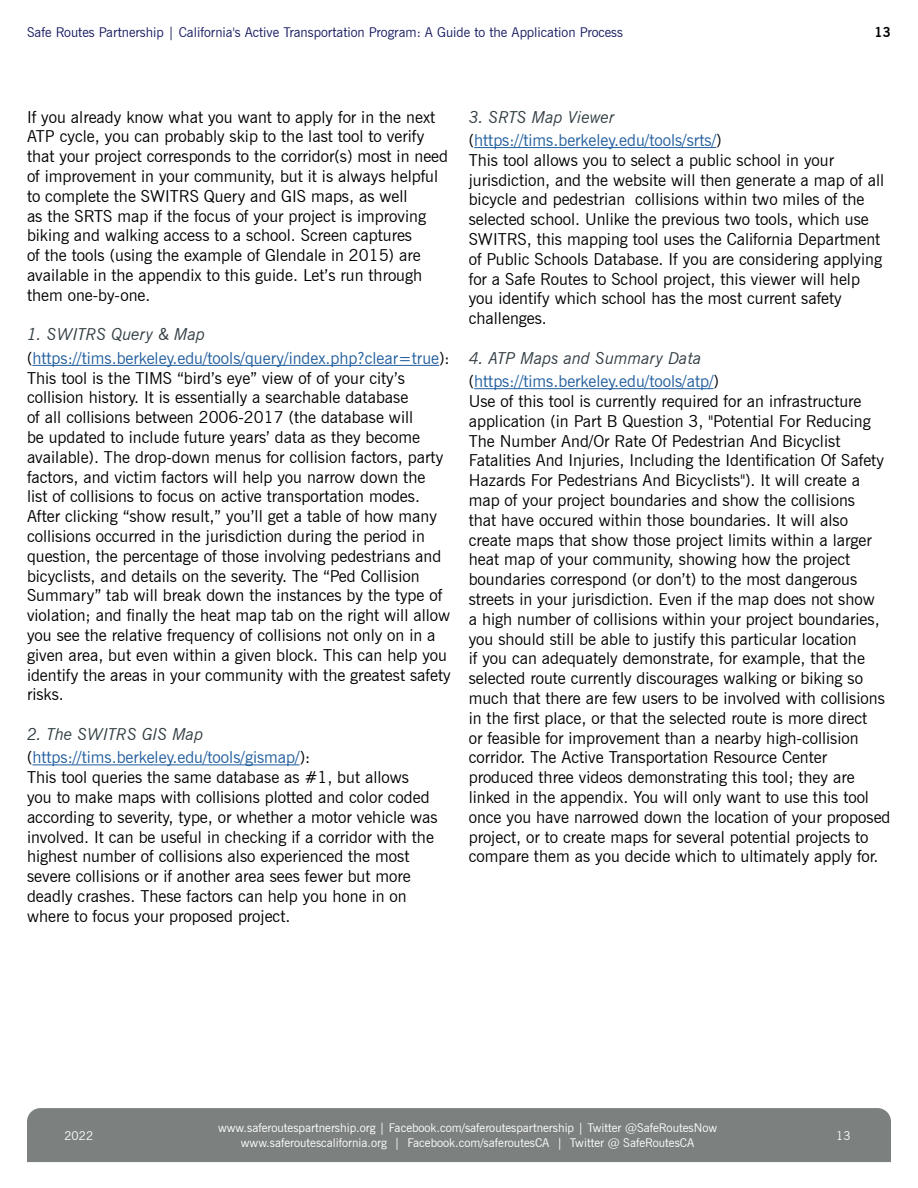
<style>
.page{position:relative;width:918px;height:1188px;background:#fff}
.page>*{position:absolute;margin:0;border:0;box-sizing:border-box;transform-origin:0 0}
.t1{font:16.5px/19.8px "News Gothic BT";color:#000}
.t2{font:16.5px/23.2px "News Gothic BT";color:#215e9e}
.t3{font:13.5px "News Gothic BT";color:#171b60}
.t4{font:700 13.5px "News Gothic BT";color:#000}
.t5{font:12px/14.4px "News Gothic BT";color:#fff;text-align:center}
.s1{font-style:italic;color:#303c42}
.s2{color:#000}
</style>
<div class="page">
<div style="left:27px;top:1108px;width:864px;height:54px;background:#7c8180"></div>
<hr style="left:32px;top:365px;width:407px;height:1px;background:#215e9e">
<hr style="left:32px;top:764px;width:268px;height:1px;background:#215e9e">
<hr style="left:474px;top:147px;width:242px;height:1px;background:#215e9e">
<hr style="left:474px;top:388px;width:240px;height:1px;background:#215e9e">
<p class="t3" style="left:27px;top:24px;width:598px">Safe Routes Partnership | California's Active Transportation Program: A Guide to the Application Process</p>
<p class="t4" style="left:875px;top:24px;width:18px">13</p>
<p class="t1" style="left:27px;top:107px;width:423px">If you already know what you want to apply for in the next ATP cycle, you can probably skip to the last tool to verify that your project corresponds to the corridor(s) most in need of improvement in your community, but it is always helpful to complete the SWITRS Query and GIS maps, as well<br>as the SRTS map if the focus of your project is improving biking and walking access to a school. Screen captures<br>of the tools (using the example of Glendale in 2015) are available in the appendix to this guide. Let’s run through them one-by-one.</p>
<p class="t2" style="left:27px;top:323px;width:424px"><span class="s1">1. SWITRS Query &amp; Map </span><span class="s2">(</span>https://tims.berkeley.edu/tools/query/index.php?clear=true<span class="s2">):</span></p>
<p class="t1" style="left:27px;top:368px;width:425px">This tool is the TIMS “bird’s eye” view of of your city’s collision history. It is essentially a searchable database<br>of all collisions between 2006-2017 (the database will<br>be updated to include future years’ data as they become available). The drop-down menus for collision factors, party factors, and victim factors will help you narrow down the<br>list of collisions to focus on active transportation modes.<br>After clicking “show result,” you’ll get a table of how many collisions occurred in the jurisdiction during the period in question, the percentage of those involving pedestrians and bicyclists, and details on the severity. The “Ped Collision Summary” tab will break down the instances by the type of violation; and finally the heat map tab on the right will allow you see the relative frequency of collisions not only on in a given area, but even within a given block. This can help you identify the areas in your community with the greatest safety risks.</p>
<p class="t2" style="left:27px;top:722px;width:285px"><span class="s1">2. The SWITRS GIS Map </span><span class="s2">(</span>https://tims.berkeley.edu/tools/gismap/<span class="s2">):</span></p>
<p class="t1" style="left:27px;top:767px;width:412px">This tool queries the same database as #1, but allows you to make maps with collisions plotted and color coded according to severity, type, or whether a motor vehicle was involved. It can be useful in checking if a corridor with the highest number of collisions also experienced the most severe collisions or if another area sees fewer but more deadly crashes. These factors can help you hone in on where to focus your proposed project.</p>
<p class="t2" style="left:469px;top:105px;width:254px"><span class="s1">3. SRTS Map Viewer </span><span class="s2">(</span>https://tims.berkeley.edu/tools/srts/<span class="s2">)</span></p>
<p class="t1" style="left:469px;top:150px;width:417px">This tool allows you to select a public school in your jurisdiction, and the website will then generate a map of all bicycle and pedestrian collisions within two miles of the selected school. Unlike the previous two tools, which use SWITRS, this mapping tool uses the California Department of Public Schools Database. If you are considering applying for a Safe Routes to School project, this viewer will help you identify which school has the most current safety challenges.</p>
<p class="t2" style="left:469px;top:346px;width:252px"><span class="s1">4. ATP Maps and Summary Data </span><span class="s2">(</span>https://tims.berkeley.edu/tools/atp/<span class="s2">)</span></p>
<p class="t1" style="left:469px;top:391px;width:423px">Use of this tool is currently required for an infrastructure application (in Part B Question 3, "Potential For Reducing The Number And/Or Rate Of Pedestrian And Bicyclist Fatalities And Injuries, Including the Identification Of Safety Hazards For Pedestrians And Bicyclists"). It will create a map of your project boundaries and show the collisions<br>that have occured within those boundaries. It will also create maps that show those project limits within a larger heat map of your community, showing how the project boundaries correspond (or don’t) to the most dangerous streets in your jurisdiction. Even if the map does not show<br>a high number of collisions within your project boundaries, you should still be able to justify this particular location<br>if you can adequately demonstrate, for example, that the selected route currently discourages walking or biking so much that there are few users to be involved with collisions in the first place, or that the selected route is more direct<br>or feasible for improvement than a nearby high-collision corridor. The Active Transportation Resource Center produced three videos demonstrating this tool; they are linked in the appendix. You will only want to use this tool once you have narrowed down the location of your proposed project, or to create maps for several potential projects to compare them as you decide which to ultimately apply for.</p>
<p class="t5" style="left:218px;top:1121px;width:501px">www.saferoutespartnership.org | Facebook.com/saferoutespartnership | Twitter @SafeRoutesNow www.saferoutescalifornia.org | Facebook.com/saferoutesCA | Twitter @ SafeRoutesCA</p>
<p class="t5" style="left:64px;top:1129px;width:30px">2022</p>
<p class="t5" style="left:836px;top:1128px;width:16px">13</p>
</div>
